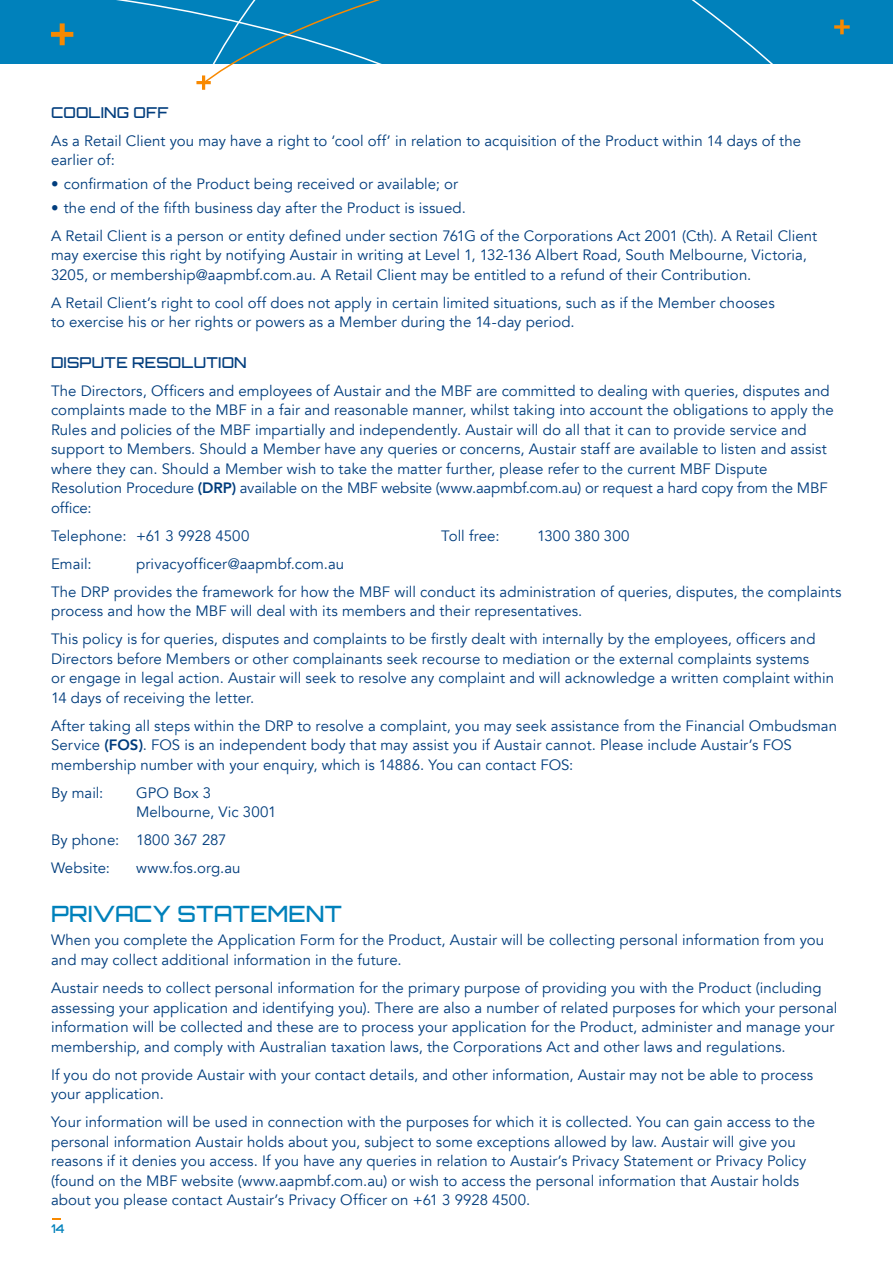
<style>
.page{position:relative;width:893px;height:1263px;background:#fff}
.page>*{position:absolute;margin:0;border:0;box-sizing:border-box;transform-origin:0 0}
.Heading_1st_level{font:500 22.5px "Orbitron";letter-spacing:.01em;color:#0081bb}
.Body_copy{font:15px/19.5px "Avenir";letter-spacing:.005em;color:#013d7d}
.Heading_2nd_level{font:500 15px "Orbitron";letter-spacing:.01em;color:#013d7d}
.Body_copy-2{font:500 12px "Orbitron";color:#0081bb}
.s1{font-weight:800}
</style>
<div class="page">
<div style="left:721px;top:0;width:172px;height:64px;background:#0081bb"></div>
<svg style="left:834px;top:20px;width:16px;height:14px"></svg>
<svg style="left:0;top:0;width:721px;height:90px"></svg>
<svg style="left:52px;top:1218px;width:8px;height:2px"></svg>
<p class="Heading_2nd_level" style="left:51px;top:103px;width:119px">COOLING OFF</p>
<p class="Body_copy" style="left:51px;top:131px;width:752px">As a Retail Client you may have a right to ‘cool off’ in relation to acquisition of the Product within 14 days of the earlier of:</p>
<p class="Body_copy" style="left:51px;top:174px;width:409px">• confirmation of the Product being received or available; or</p>
<p class="Body_copy" style="left:51px;top:198px;width:416px">• the end of the fifth business day after the Product is issued.</p>
<p class="Body_copy" style="left:51px;top:226px;width:768px">A Retail Client is a person or entity defined under section 761G of the Corporations Act 2001 (Cth). A Retail Client may exercise this right by notifying Austair in writing at Level 1, 132-136 Albert Road, South Melbourne, Victoria,<br>3205, or membership@aapmbf.com.au. A Retail Client may be entitled to a refund of their Contribution.</p>
<p class="Body_copy" style="left:51px;top:293px;width:725px">A Retail Client’s right to cool off does not apply in certain limited situations, such as if the Member chooses to exercise his or her rights or powers as a Member during the 14-day period.</p>
<p class="Heading_2nd_level" style="left:51px;top:353px;width:197px">DISPUTE RESOLUTION</p>
<p class="Body_copy" style="left:51px;top:381px;width:784px">The Directors, Officers and employees of Austair and the MBF are committed to dealing with queries, disputes and complaints made to the MBF in a fair and reasonable manner, whilst taking into account the obligations to apply the Rules and policies of the MBF impartially and independently. Austair will do all that it can to provide service and support to Members. Should a Member have any queries or concerns, Austair staff are available to listen and assist where they can. Should a Member wish to take the matter further, please refer to the current MBF Dispute Resolution Procedure <span class="s1">(DRP)</span> available on the MBF website (www.aapmbf.com.au) or request a hard copy from the MBF office:</p>
<p class="Body_copy" style="left:51px;top:526px;width:200px">Telephone: +61 3 9928 4500</p>
<p class="Body_copy" style="left:441px;top:526px;width:60px">Toll free:</p>
<p class="Body_copy" style="left:537px;top:526px;width:94px">1300 380 300</p>
<p class="Body_copy" style="left:51px;top:554px;width:42px">Email:</p>
<p class="Body_copy" style="left:136px;top:554px;width:210px">privacyofficer@aapmbf.com.au</p>
<p class="Body_copy" style="left:51px;top:582px;width:792px">The DRP provides the framework for how the MBF will conduct its administration of queries, disputes, the complaints process and how the MBF will deal with its members and their representatives.</p>
<p class="Body_copy" style="left:51px;top:630px;width:784px">This policy is for queries, disputes and complaints to be firstly dealt with internally by the employees, officers and Directors before Members or other complainants seek recourse to mediation or the external complaints systems<br>or engage in legal action. Austair will seek to resolve any complaint and will acknowledge a written complaint within 14 days of receiving the letter.</p>
<p class="Body_copy" style="left:51px;top:716px;width:788px">After taking all steps within the DRP to resolve a complaint, you may seek assistance from the Financial Ombudsman<br>Service <span class="s1">(FOS)</span>. FOS is an independent body that may assist you if Austair cannot. Please include Austair’s FOS membership number with your enquiry, which is 14886. You can contact FOS:</p>
<p class="Body_copy" style="left:51px;top:783px;width:54px">By mail:</p>
<p class="Body_copy" style="left:136px;top:783px;width:142px">GPO Box 3<br>Melbourne, Vic 3001</p>
<p class="Body_copy" style="left:51px;top:831px;width:177px">By phone: 1800 367 287</p>
<p class="Body_copy" style="left:51px;top:859px;width:61px">Website:</p>
<p class="Body_copy" style="left:136px;top:859px;width:106px">www.fos.org.au</p>
<p class="Heading_1st_level" style="left:51px;top:899px;width:292px">PRIVACY STATEMENT</p>
<p class="Body_copy" style="left:51px;top:931px;width:775px">When you complete the Application Form for the Product, Austair will be collecting personal information from you and may collect additional information in the future.</p>
<p class="Body_copy" style="left:51px;top:978px;width:788px">Austair needs to collect personal information for the primary purpose of providing you with the Product (including assessing your application and identifying you). There are also a number of related purposes for which your personal information will be collected and these are to process your application for the Product, administer and manage your membership, and comply with Australian taxation laws, the Corporations Act and other laws and regulations.</p>
<p class="Body_copy" style="left:51px;top:1065px;width:764px">If you do not provide Austair with your contact details, and other information, Austair may not be able to process your application.</p>
<p class="Body_copy" style="left:51px;top:1112px;width:766px">Your information will be used in connection with the purposes for which it is collected. You can gain access to the personal information Austair holds about you, subject to some exceptions allowed by law. Austair will give you reasons if it denies you access. If you have any queries in relation to Austair’s Privacy Statement or Privacy Policy (found on the MBF website (www.aapmbf.com.au) or wish to access the personal information that Austair holds about you please contact Austair’s Privacy Officer on +61 3 9928 4500.</p>
<p class="Body_copy-2" style="left:51px;top:1221px;width:15px">14</p>
</div>
